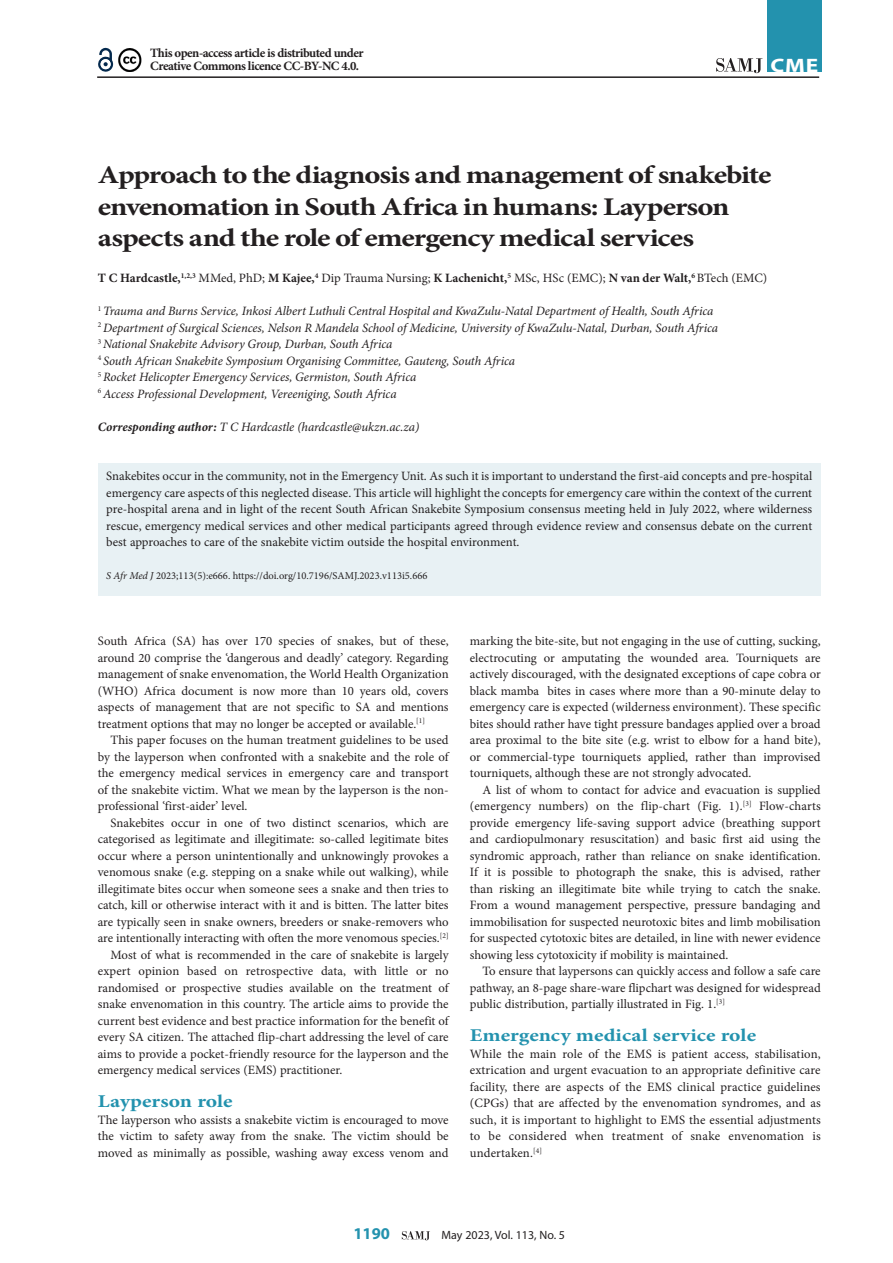
<style>
.page{position:relative;width:893px;height:1263px;background:#fff}
.page>*{position:absolute;margin:0;border:0;box-sizing:border-box;transform-origin:0 0}
.A_HEAD{font:700 25.5px/31.5px "Minion Pro";letter-spacing:-.03em;color:#231f20;scale:1.2 1}
.t1{font:700 19.5px "Myriad Pro";color:#fff;scale:1.2 1}
.B_HEAD{font:700 18px "Minion Pro";color:#2392ae;scale:1.2 1}
.t2{font:700 16.5px "Myriad Pro";color:#2392ae}
.BODY_TEXT_INDENT{font:12.75px/16.5px "Minion Pro";color:#231f20;text-align:justify}
.BODY_TEXT_1ST_PARAGR{font:12.75px/16.5px "Minion Pro";color:#231f20;text-align:justify}
.AUTHORS_DETAILS{font:italic 12.75px "Minion Pro";letter-spacing:-.01em;color:#231f20}
.AUTHORS_NAME{font:12.75px "Minion Pro";color:#231f20}
.BODY_TEXT_1ST_PARAGR-2{font:700 12.75px/13.5px "Minion Pro";letter-spacing:-.04em;color:#231f20}
.CORRESPONDING_AUTHOR{font:italic 12.75px "Minion Pro";letter-spacing:-.005em;color:#231f20}
.t3{font:12px "Myriad Pro";color:#231f20}
.CITELINE{font:10.5px "Minion Pro";color:#231f20}
.s1{font-weight:700}
.s2{font-style:italic}
</style>
<div class="page">
<svg style="left:402px;top:1231px;width:28px;height:9px"></svg>
<hr style="left:97px;top:76px;width:722px;height:2px;background:#231f20">
<svg style="left:716px;top:58px;width:46px;height:15px"></svg>
<div style="left:767px;top:0;width:54px;height:72px;background:#2392ae"></div>
<svg style="left:98px;top:47px;width:16px;height:25px"></svg>
<img style="left:118px;top:48px;width:24px;height:23px">
<div style="left:98px;top:464px;width:723px;height:132px;background:#e8f1f4"></div>
<p class="BODY_TEXT_1ST_PARAGR-2" style="left:150px;top:46px;width:215px">This open-access article is distributed under<br>Creative Commons licence CC-BY-NC 4.0.</p>
<h2 class="t1" style="left:771px;top:53px;width:41px">CME</h2>
<h1 class="A_HEAD" style="left:98px;top:159px;width:563px">Approach to the diagnosis and management of snakebite envenomation in South Africa in humans: Layperson aspects and the role of emergency medical services</h1>
<p class="AUTHORS_NAME" style="left:98px;top:269px;width:671px"><span class="s1">T C Hardcastle,</span><sup>1,2,3</sup> MMed, PhD; <span class="s1">M Kajee,</span><sup>4</sup> Dip Trauma Nursing; <span class="s1">K Lachenicht,</span><sup>5</sup> MSc, HSc (EMC); <span class="s1">N van der Walt,</span><sup>6</sup> BTech (EMC)</p>
<p class="AUTHORS_DETAILS" style="left:98px;top:302px;width:617px"><sup>1</sup> Trauma and Burns Service, Inkosi Albert Luthuli Central Hospital and KwaZulu-Natal Department of Health, South Africa</p>
<p class="AUTHORS_DETAILS" style="left:98px;top:319px;width:622px"><sup>2</sup> Department of Surgical Sciences, Nelson R Mandela School of Medicine, University of KwaZulu-Natal, Durban, South Africa</p>
<p class="AUTHORS_DETAILS" style="left:98px;top:335px;width:296px"><sup>3</sup> National Snakebite Advisory Group, Durban, South Africa</p>
<p class="AUTHORS_DETAILS" style="left:98px;top:352px;width:419px"><sup>4</sup> South African Snakebite Symposium Organising Committee, Gauteng, South Africa</p>
<p class="AUTHORS_DETAILS" style="left:98px;top:368px;width:320px"><sup>5</sup> Rocket Helicopter Emergency Services, Germiston, South Africa</p>
<p class="AUTHORS_DETAILS" style="left:98px;top:385px;width:300px"><sup>6</sup> Access Professional Development, Vereeniging, South Africa</p>
<p class="CORRESPONDING_AUTHOR" style="left:98px;top:418px;width:323px"><span class="s1">Corresponding author:</span> T C Hardcastle (hardcastle@ukzn.ac.za)</p>
<p class="BODY_TEXT_1ST_PARAGR" style="left:106px;top:468px;width:707px">Snakebites occur in the community, not in the Emergency Unit. As such it is important to understand the first-aid concepts and pre-hospital emergency care aspects of this neglected disease. This article will highlight the concepts for emergency care within the context of the current pre-hospital arena and in light of the recent South African Snakebite Symposium consensus meeting held in July 2022, where wilderness rescue, emergency medical services and other medical participants agreed through evidence review and consensus debate on the current best approaches to care of the snakebite victim outside the hospital environment.</p>
<p class="CITELINE" style="left:106px;top:569px;width:323px"><span class="s2">S Afr Med J</span> 2023;113(5):e666. https://doi.org/10.7196/SAMJ.2023.v113i5.666</p>
<p class="BODY_TEXT_1ST_PARAGR" style="left:98px;top:633px;width:352px">South Africa (SA) has over 170 species of snakes, but of these, around 20 comprise the ‘dangerous and deadly’ category. Regarding management of snake envenomation, the World Health Organization (WHO) Africa document is now more than 10 years old, covers aspects of management that are not specific to SA and mentions treatment options that may no longer be accepted or available.<sup>[1]</sup></p>
<p class="BODY_TEXT_INDENT" style="left:98px;top:732px;width:352px;text-indent:13px">This paper focuses on the human treatment guidelines to be used by the layperson when confronted with a snakebite and the role of the emergency medical services in emergency care and transport of the snakebite victim. What we mean by the layperson is the non&shy;professional ‘first-aider’ level.</p>
<p class="BODY_TEXT_INDENT" style="left:98px;top:814px;width:352px;text-indent:13px">Snakebites occur in one of two distinct scenarios, which are categorised as legitimate and illegitimate: so-called legitimate bites occur where a person unintentionally and unknowingly provokes a venomous snake (e.g. stepping on a snake while out walking), while illegitimate bites occur when someone sees a snake and then tries to catch, kill or otherwise interact with it and is bitten. The latter bites are typically seen in snake owners, breeders or snake-removers who are intentionally interacting with often the more venomous species.<sup>[2]</sup></p>
<p class="BODY_TEXT_INDENT" style="left:98px;top:946px;width:352px;text-indent:13px">Most of what is recommended in the care of snakebite is largely expert opinion based on retrospective data, with little or no randomised or prospective studies available on the treatment of snake envenomation in this country. The article aims to provide the current best evidence and best practice information for the benefit of every SA citizen. The attached flip-chart addressing the level of care aims to provide a pocket-friendly resource for the layperson and the emergency medical services (EMS) practitioner.</p>
<h2 class="B_HEAD" style="left:98px;top:1089px;width:114px">Layperson role</h2>
<p class="BODY_TEXT_1ST_PARAGR" style="left:98px;top:1111px;width:352px">The layperson who assists a snakebite victim is encouraged to move the victim to safety away from the snake. The victim should be moved as minimally as possible, washing away excess venom and</p>
<p class="BODY_TEXT_1ST_PARAGR" style="left:470px;top:633px;width:352px">marking the bite-site, but not engaging in the use of cutting, sucking, electrocuting or amputating the wounded area. Tourniquets are actively discouraged, with the designated exceptions of cape cobra or black mamba bites in cases where more than a 90-minute delay to emergency care is expected (wilderness environment). These specific bites should rather have tight pressure bandages applied over a broad area proximal to the bite site (e.g. wrist to elbow for a hand bite), or commercial-type tourniquets applied, rather than improvised tourniquets, although these are not strongly advocated.</p>
<p class="BODY_TEXT_INDENT" style="left:470px;top:781px;width:352px;text-indent:13px">A list of whom to contact for advice and evacuation is supplied (emergency numbers) on the flip-chart (Fig. 1).<sup>[3]</sup> Flow-charts provide emergency life-saving support advice (breathing support and cardiopulmonary resuscitation) and basic first aid using the syndromic approach, rather than reliance on snake identification.<br>If it is possible to photograph the snake, this is advised, rather than risking an illegitimate bite while trying to catch the snake.<br>From a wound management perspective, pressure bandaging and immobilisation for suspected neurotoxic bites and limb mobilisation for suspected cytotoxic bites are detailed, in line with newer evidence showing less cytotoxicity if mobility is maintained.</p>
<p class="BODY_TEXT_INDENT" style="left:470px;top:963px;width:352px;text-indent:13px">To ensure that laypersons can quickly access and follow a safe care pathway, an 8-page share-ware flipchart was designed for widespread public distribution, partially illustrated in Fig. 1.<sup>[3]</sup></p>
<h2 class="B_HEAD" style="left:470px;top:1023px;width:240px">Emergency medical service role</h2>
<p class="BODY_TEXT_1ST_PARAGR" style="left:470px;top:1045px;width:352px">While the main role of the EMS is patient access, stabilisation, extrication and urgent evacuation to an appropriate definitive care facility, there are aspects of the EMS clinical practice guidelines (CPGs) that are affected by the envenomation syndromes, and as such, it is important to highlight to EMS the essential adjustments to be considered when treatment of snake envenomation is undertaken.<sup>[4]</sup></p>
<p class="t2" style="left:353px;top:1223px;width:38px">1190</p>
<p class="t3" style="left:441px;top:1228px;width:125px">May 2023, Vol. 113, No. 5</p>
</div>
